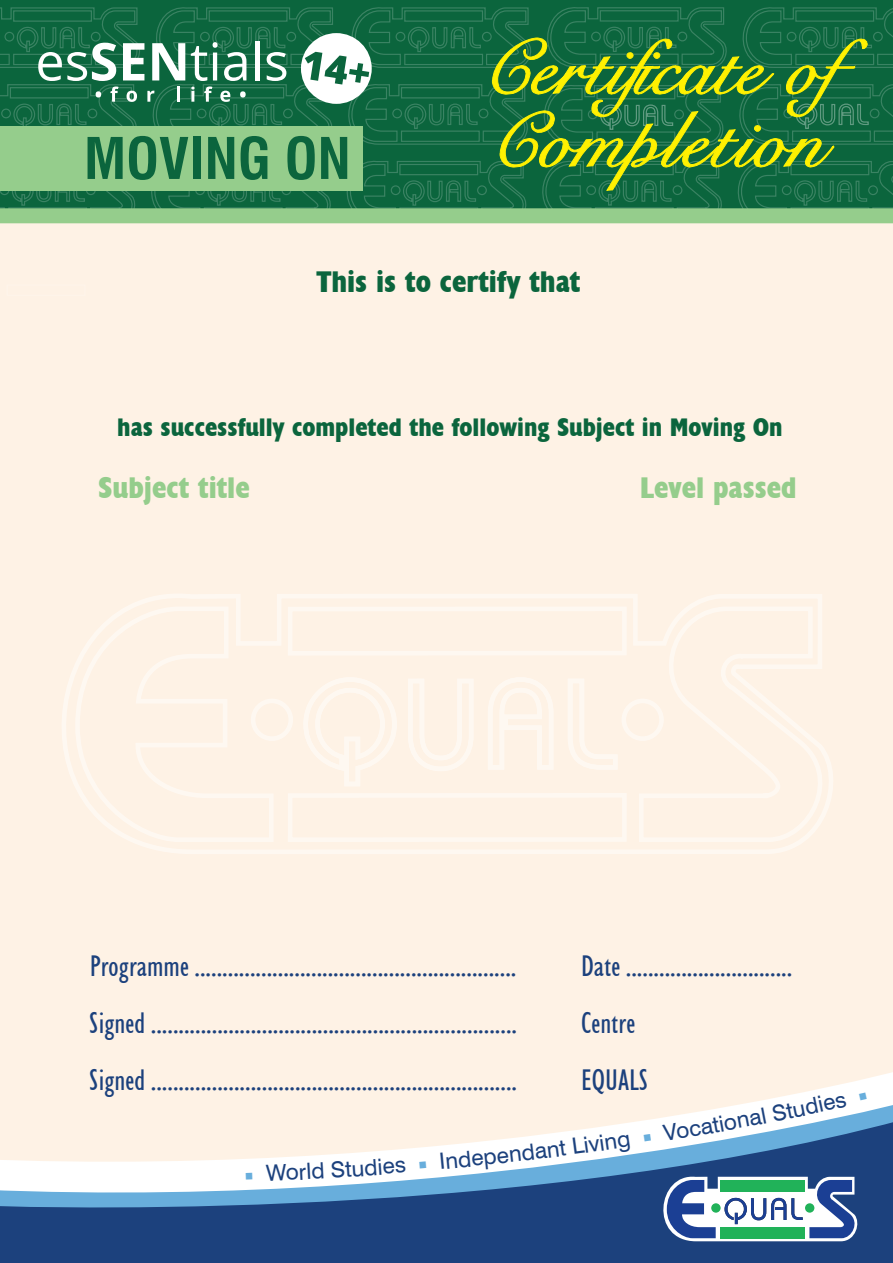
<style>
.page{position:relative;width:893px;height:1263px;background:#fff}
.page>*{position:absolute;margin:0;border:0;box-sizing:border-box;transform-origin:0 0}
.t1{font:700 condensed 55.8px "Swiss 721 BT";color:#0b653d}
.t2{font:condensed 30px "Humanist 521 BT";color:#1c417d}
.t3{font:700 condensed 30px "Humanist 521 BT Xtra";color:#95cd8c}
.t4{font:700 condensed 30px "Humanist 521 BT Xtra";color:#0b653d}
.t5{font:700 condensed 25.5px "Humanist 521 BT Xtra";color:#0b653d}
.t6{font:22.5px "Swiss 721 BT";color:#1c417d}
</style>
<div class="page">
<div style="left:0;top:223px;width:893px;height:848px;background:#fef2e5"></div>
<div style="left:0;top:0;width:893px;height:214px;background:#0b653d"></div>
<div style="left:7px;top:284px;width:78px;height:12px;border:1px solid #fff"></div>
<div style="left:0;top:1228px;width:893px;height:35px;background:#1c417d"></div>
<div style="left:0;top:1071px;width:893px;height:31px;background:#fef2e5"></div>
<svg style="left:0;top:1102px;width:893px;height:126px"></svg>
<svg style="left:649px;top:1172px;width:212px;height:69px"></svg>
<div style="left:721px;top:1180px;width:84px;height:11px;background:#21b259"></div>
<div style="left:721px;top:1227px;width:84px;height:11px;background:#21b259"></div>
<svg style="left:711px;top:1203px;width:10px;height:10px"></svg>
<div style="left:805px;top:1203px;width:9px;height:10px;background:#21b259;border-radius:50%"></div>
<svg style="left:0;top:7px;width:893px;height:201px"></svg>
<div style="left:0;top:208px;width:893px;height:15px;background:#95cd8c"></div>
<svg style="left:34px;top:580px;width:812px;height:276px;background:#fef2e6"></svg>
<svg style="left:73px;top:604px;width:203px;height:240px;background:#fef2e6"></svg>
<svg style="left:637px;top:604px;width:213px;height:240px;background:#fef2e6"></svg>
<svg style="left:301px;top:675px;width:319px;height:113px"></svg>
<div style="left:288px;top:606px;width:339px;height:49px;border:5px solid #fff"></div>
<div style="left:288px;top:793px;width:339px;height:49px;border:5px solid #fff"></div>
<div style="left:251px;top:699px;width:42px;height:42px;border:5px solid #fff;border-radius:50%"></div>
<div style="left:621px;top:699px;width:43px;height:42px;border:5px solid #fff;border-radius:50%"></div>
<svg style="left:246px;top:1173px;width:7px;height:6px"></svg>
<svg style="left:395px;top:1153px;width:49px;height:20px"></svg>
<svg style="left:644px;top:1123px;width:46px;height:19px"></svg>
<svg style="left:835px;top:1093px;width:32px;height:16px"></svg>
<h1 class="t1" style="left:84px;top:125px;width:268px">MOVING ON</h1>
<p class="t4" style="left:317px;top:263px;width:265px">This is to certify that</p>
<p class="t5" style="left:117px;top:412px;width:667px">has successfully completed the following Subject in Moving On</p>
<p class="t3" style="left:98px;top:469px;width:153px">Subject title</p>
<p class="t3" style="left:640px;top:469px;width:158px">Level passed</p>
<p class="t2" style="left:90px;top:949px;width:428px">Programme ..........................................................</p>
<p class="t2" style="left:581px;top:949px;width:213px">Date ..............................</p>
<p class="t2" style="left:89px;top:1006px;width:429px">Signed ..................................................................</p>
<p class="t2" style="left:581px;top:1006px;width:56px">Centre</p>
<p class="t2" style="left:89px;top:1063px;width:429px">Signed ..................................................................</p>
<p class="t2" style="left:581px;top:1063px;width:69px">EQUALS</p>
<p class="t6" style="left:734px;top:1107px;width:59px;rotate:-11deg">nal St</p>
<p class="t6" style="left:790px;top:1096px;width:45px;rotate:-12deg">udie</p>
<p class="t6" style="left:687px;top:1115px;width:50px;rotate:-10deg">catio</p>
<p class="t6" style="left:265px;top:1160px;width:60px;rotate:-3deg">World</p>
<p class="t6" style="left:330px;top:1156px;width:66px;rotate:-4deg">Studie</p>
<p class="t6" style="left:444px;top:1147px;width:66px;rotate:-6deg">ndepe</p>
<p class="t6" style="left:507px;top:1141px;width:59px;rotate:-7deg">ndant</p>
<p class="t6" style="left:570px;top:1133px;width:61px;rotate:-8deg">Living</p>
</div>
